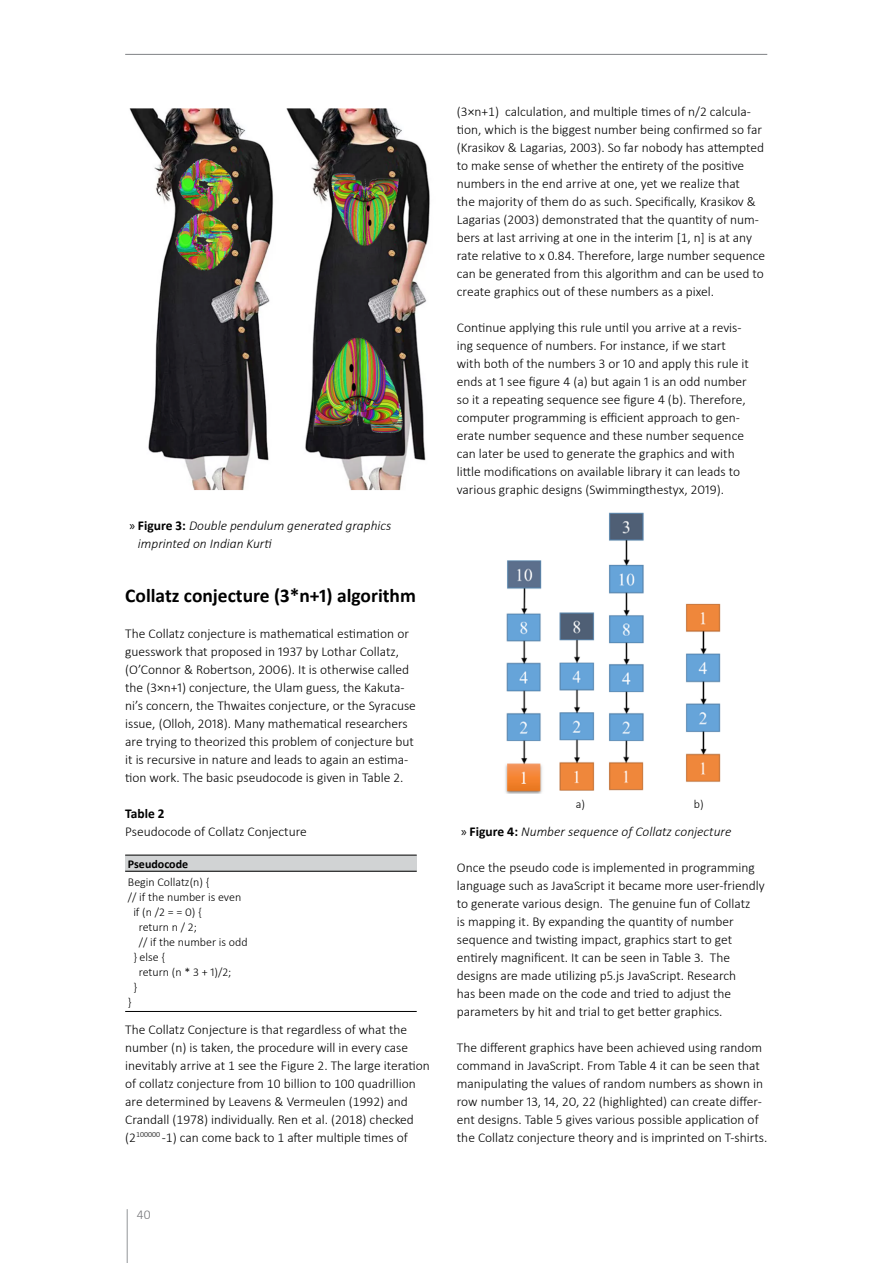
<style>
.page{position:relative;width:893px;height:1263px;background:#fff}
.page>*{position:absolute;margin:0;border:0;box-sizing:border-box;transform-origin:0 0}
.t1{font:700 19.5px "Calibri";color:#000}
.t2{font:300 13.5px/18px "Calibri";color:#000}
.t3{font:italic 300 13.5px/18px "Calibri";color:#000}
.t4{font:700 13.5px "Calibri";color:#000}
.t5{font:300 13.5px "Calibri";color:#77787b}
.t6{font:300 12px "Calibri";color:#000}
.t7{font:700 12px "Calibri";color:#000}
.s1{font-family:"Myriad Pro";font-weight:400;font-style:normal}
.s2{font-weight:700;font-style:normal}
</style>
<div class="page">
<hr style="left:127px;top:1209px;width:1px;height:54px;background:#939598">
<hr style="left:125px;top:54px;width:642px;height:1px;background:#808285">
<img style="left:129px;top:108px;width:301px;height:383px">
<div style="left:125px;top:855px;width:292px;height:16px;background:#d1d3d4"></div>
<hr style="left:125px;top:855px;width:292px;height:1px;background:#000">
<hr style="left:125px;top:871px;width:292px;height:1px;background:#000">
<hr style="left:125px;top:1011px;width:292px;height:1px;background:#000">
<img style="left:505px;top:512px;width:216px;height:281px">
<p class="t3" style="left:138px;top:516px;width:255px;text-indent:-9px"><span class="s1">»</span> <span class="s2">Figure 3:</span> Double pendulum generated graphics imprinted on Indian Kurti</p>
<h1 class="t1" style="left:125px;top:582px;width:292px">Collatz conjecture (3*n+1) algorithm</h1>
<p class="t2" style="left:125px;top:624px;width:292px">The Collatz conjecture is mathematical estimation or guesswork that proposed in 1937 by Lothar Collatz, (O’Connor &amp; Robertson, 2006). It is otherwise called the (3×n+1) conjecture, the Ulam guess, the Kakuta&shy;ni’s concern, the Thwaites conjecture, or the Syracuse issue, (Olloh, 2018). Many mathematical researchers are trying to theorized this problem of conjecture but it is recursive in nature and leads to again an estima&shy;tion work. The basic pseudocode is given in Table 2.</p>
<p class="t4" style="left:125px;top:804px;width:41px">Table 2</p>
<p class="t2" style="left:125px;top:822px;width:183px">Pseudocode of Collatz Conjecture</p>
<p class="t7" style="left:128px;top:855px;width:62px">Pseudocode</p>
<p class="t6" style="left:128px;top:874px;width:83px">Begin Collatz(n) {</p>
<p class="t6" style="left:128px;top:889px;width:115px">// if the number is even</p>
<p class="t6" style="left:133px;top:904px;width:70px">if (n /2 = = 0) {</p>
<p class="t6" style="left:139px;top:919px;width:60px">return n / 2;</p>
<p class="t6" style="left:139px;top:934px;width:110px">// if the number is odd</p>
<p class="t6" style="left:133px;top:949px;width:33px">} else {</p>
<p class="t6" style="left:139px;top:964px;width:94px">return (n * 3 + 1)/2;</p>
<p class="t6" style="left:133px;top:979px;width:5px">}</p>
<p class="t6" style="left:128px;top:994px;width:5px">}</p>
<p class="t2" style="left:125px;top:1020px;width:306px">The Collatz Conjecture is that regardless of what the number (n) is taken, the procedure will in every case inevitably arrive at 1 see the Figure 2. The large iteration of collatz conjecture from 10 billion to 100 quadrillion are determined by Leavens &amp; Vermeulen (1992) and Crandall (1978) individually. Ren et al. (2018) checked (2<sup>100000</sup> -1) can come back to 1 after multiple times of</p>
<p class="t5" style="left:137px;top:1206px;width:15px">40</p>
<p class="t2" style="left:457px;top:102px;width:310px">(3×n+1) calculation, and multiple times of n/2 calcula&shy;tion, which is the biggest number being confirmed so far (Krasikov &amp; Lagarias, 2003). So far nobody has attempted to make sense of whether the entirety of the positive numbers in the end arrive at one, yet we realize that<br>the majority of them do as such. Specifically, Krasikov &amp; Lagarias (2003) demonstrated that the quantity of num&shy;bers at last arriving at one in the interim [1, n] is at any rate relative to x 0.84. Therefore, large number sequence can be generated from this algorithm and can be used to create graphics out of these numbers as a pixel.</p>
<p class="t2" style="left:457px;top:318px;width:293px">Continue applying this rule until you arrive at a revis&shy;ing sequence of numbers. For instance, if we start with both of the numbers 3 or 10 and apply this rule it ends at 1 see figure 4 (a) but again 1 is an odd number so it a repeating sequence see figure 4 (b). Therefore, computer programming is efficient approach to gen&shy;erate number sequence and these number sequence can later be used to generate the graphics and with little modifications on available library it can leads to various graphic designs (Swimmingthestyx, 2019).</p>
<p class="t6" style="left:576px;top:797px;width:11px">a)</p>
<p class="t6" style="left:694px;top:797px;width:11px">b)</p>
<p class="t3" style="left:461px;top:822px;width:272px"><span class="s1">»</span> <span class="s2">Figure 4:</span> Number sequence of Collatz conjecture</p>
<p class="t2" style="left:457px;top:858px;width:309px">Once the pseudo code is implemented in programming language such as JavaScript it became more user-friendly to generate various design. The genuine fun of Collatz<br>is mapping it. By expanding the quantity of number sequence and twisting impact, graphics start to get entirely magnificent. It can be seen in Table 3. The designs are made utilizing p5.js JavaScript. Research<br>has been made on the code and tried to adjust the parameters by hit and trial to get better graphics.</p>
<p class="t2" style="left:457px;top:1038px;width:312px">The different graphics have been achieved using random command in JavaScript. From Table 4 it can be seen that manipulating the values of random numbers as shown in row number 13, 14, 20, 22 (highlighted) can create differ&shy;ent designs. Table 5 gives various possible application of the Collatz conjecture theory and is imprinted on T-shirts.</p>
</div>
